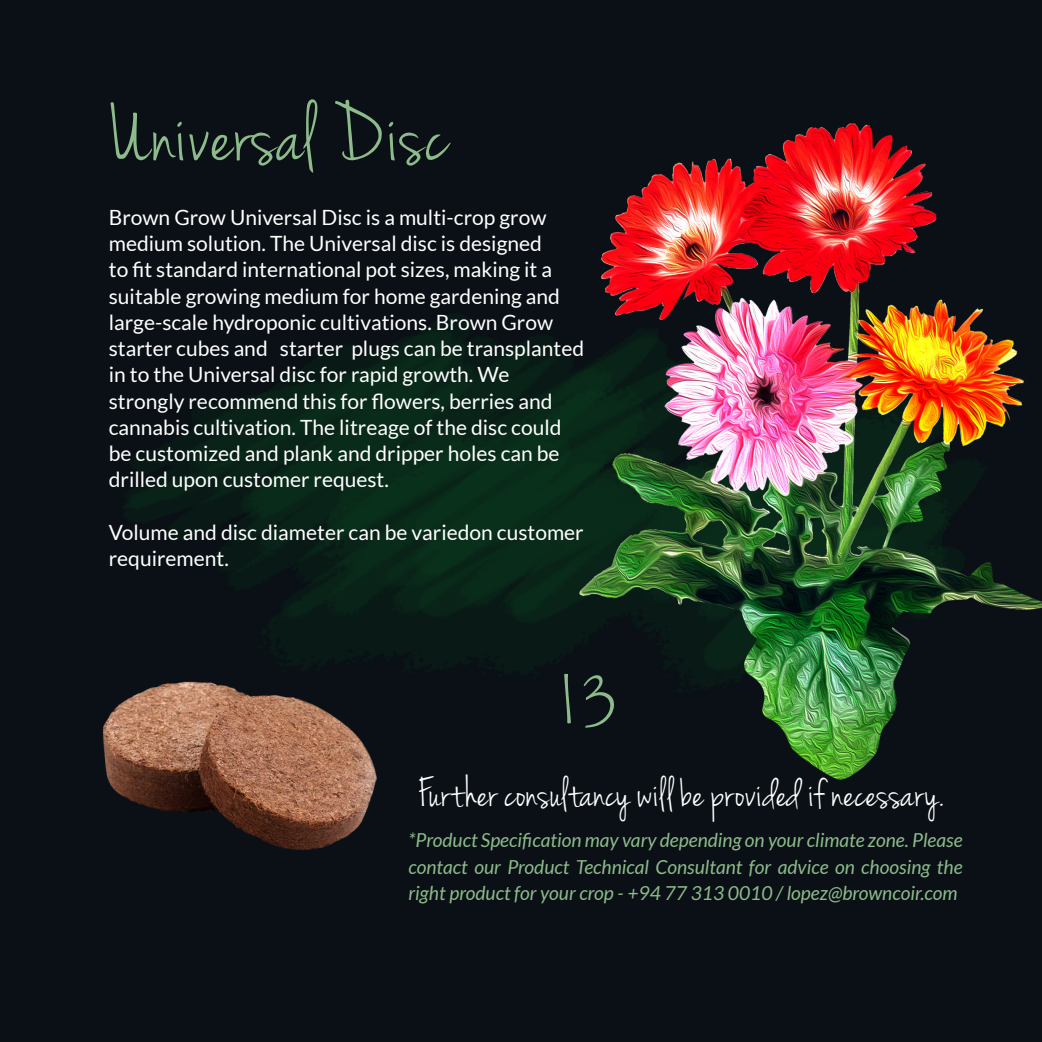
<style>
.page{position:relative;width:1042px;height:1042px;background:#0a1015}
.page>*{position:absolute;margin:0;border:0;box-sizing:border-box;transform-origin:0 0}
.t1{font:87.5px "Jenna Sue";letter-spacing:.02em;color:#8dbb8b}
.t2{font:43.75px "Jenna Sue";letter-spacing:.01em;color:#fff}
.t3{font:21px/26.2px "Lato";color:#fff}
.t4{font:italic 19.25px/26.2px "Lato";color:#8dbb8b;text-align:justify}
</style>
<div class="page">
<img style="left:102px;top:328px;width:742px;height:452px">
<img style="left:480px;top:123px;width:562px;height:656px">
<img style="left:103px;top:681px;width:275px;height:169px">
<p class="t1" style="left:109px;top:84px;width:339px">Universal Disc</p>
<p class="t3" style="left:109px;top:204px;width:477px">Brown Grow Universal Disc is a multi-crop grow medium solution. The Universal disc is designed<br>to fit standard international pot sizes, making it a suitable growing medium for home gardening and large-scale hydroponic cultivations. Brown Grow starter cubes and starter plugs can be transplanted in to the Universal disc for rapid growth. We strongly recommend this for flowers, berries and cannabis cultivation. The litreage of the disc could be customized and plank and dripper holes can be drilled upon customer request.</p>
<p class="t3" style="left:109px;top:519px;width:476px">Volume and disc diameter can be variedon customer requirement.</p>
<p class="t1" style="left:556px;top:650px;width:62px">13</p>
<p class="t2" style="left:418px;top:768px;width:527px">Further consultancy will be provided if necessary.</p>
<p class="t4" style="left:408px;top:828px;width:555px">*Product Specification may vary depending on your climate zone. Please contact our Product Technical Consultant for advice on choosing the right product for your crop - +94 77 313 0010 / lopez@browncoir.com</p>
</div>
